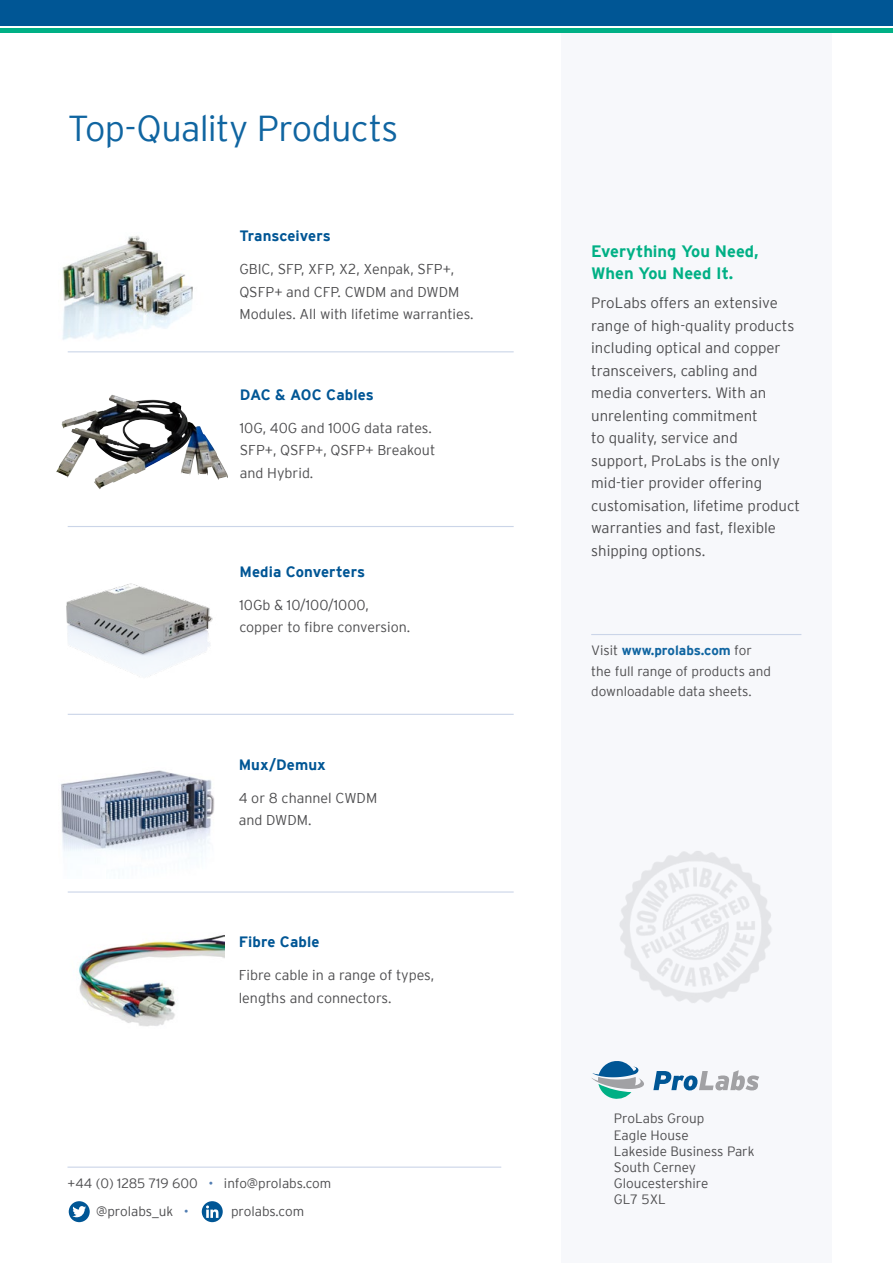
<style>
.page{position:relative;width:893px;height:1263px;background:#fff}
.page>*{position:absolute;margin:0;border:0;box-sizing:border-box;transform-origin:0 0}
.t1{font:300 36px "Interstate";letter-spacing:-.02em;color:#1065a1}
.t2{font:700 16.5px/22.5px "Interstate";color:#00b085}
.t3{font:300 15px/22.5px "Interstate";color:#4d4d4f}
.t4{font:700 15px "Interstate";letter-spacing:.005em;color:#005695}
.t5{font:300 14.25px/22.5px "Interstate";color:#4d4d4f}
.t6{font:300 13.5px/16.2px "Interstate";color:#4d4d4f}
.s1{color:#517db2}
.s2{font-weight:700;color:#1065a1}
</style>
<div class="page">
<div style="left:69px;top:1201px;width:21px;height:21px;background:#005695;border-radius:50%"></div>
<svg style="left:72px;top:1206px;width:14px;height:11px"></svg>
<div style="left:202px;top:1201px;width:21px;height:21px;background:#005695;border-radius:50%"></div>
<svg style="left:206px;top:1205px;width:12px;height:13px"></svg>
<div style="left:561px;top:30px;width:270px;height:1233px;background:#f5f6fa"></div>
<div style="left:0;top:0;width:893px;height:26px;background:#005695"></div>
<div style="left:0;top:28px;width:893px;height:5px;background:#00b085"></div>
<svg style="left:592px;top:1061px;width:52px;height:38px"></svg>
<svg style="left:653px;top:1070px;width:106px;height:20px"></svg>
<hr style="left:68px;top:1166px;width:433px;height:2px;background:#cbd5e8">
<img style="left:78px;top:935px;width:147px;height:92px">
<hr style="left:591px;top:634px;width:210px;height:1px;background:#cbd5e8">
<hr style="left:68px;top:351px;width:446px;height:1px;background:#cbd5e8">
<hr style="left:68px;top:526px;width:446px;height:1px;background:#cbd5e8">
<hr style="left:68px;top:891px;width:446px;height:1px;background:#cbd5e8">
<hr style="left:68px;top:714px;width:446px;height:1px;background:#cbd5e8">
<img style="left:62px;top:235px;width:131px;height:105px">
<img style="left:61px;top:770px;width:154px;height:87px">
<img style="left:66px;top:583px;width:147px;height:94px">
<img style="left:56px;top:395px;width:71px;height:83px">
<h1 class="t1" style="left:68px;top:108px;width:332px">Top-Quality Products</h1>
<p class="t4" style="left:239px;top:227px;width:93px">Transceivers</p>
<p class="t5" style="left:239px;top:258px;width:236px">GBIC, SFP, XFP, X2, Xenpak, SFP+,<br>QSFP+ and CFP. CWDM and DWDM<br>Modules. All with lifetime warranties.</p>
<p class="t4" style="left:240px;top:386px;width:135px">DAC &amp; AOC Cables</p>
<p class="t5" style="left:240px;top:416px;width:197px">10G, 40G and 100G data rates.<br>SFP+, QSFP+, QSFP+ Breakout and Hybrid.</p>
<p class="t4" style="left:239px;top:563px;width:127px">Media Converters</p>
<p class="t5" style="left:239px;top:593px;width:172px">10Gb &amp; 10/100/1000, copper to fibre conversion.</p>
<p class="t4" style="left:239px;top:756px;width:89px">Mux/Demux</p>
<p class="t5" style="left:239px;top:786px;width:140px">4 or 8 channel CWDM and DWDM.</p>
<p class="t4" style="left:239px;top:933px;width:82px">Fibre Cable</p>
<p class="t5" style="left:239px;top:964px;width:197px">Fibre cable in a range of types, lengths and connectors.</p>
<p class="t6" style="left:96px;top:1169px;width:237px;line-height:27.9px;text-indent:-29px">+44 (0) 1285 719 600 <span class="s1">•</span> info@prolabs.com @prolabs_uk <span class="s1">•</span></p>
<p class="t6" style="left:231px;top:1202px;width:75px">prolabs.com</p>
<p class="t2" style="left:591px;top:239px;width:169px">Everything You Need,<br>When You Need It.</p>
<p class="t3" style="left:591px;top:292px;width:210px">ProLabs offers an extensive range of high-quality products including optical and copper transceivers, cabling and media converters. With an unrelenting commitment<br>to quality, service and<br>support, ProLabs is the only mid-tier provider offering customisation, lifetime product warranties and fast, flexible shipping options.</p>
<p class="t6" style="left:591px;top:640px;width:181px;line-height:20.2px">Visit <span class="s2">www.prolabs.com</span> for the full range of products and downloadable data sheets.</p>
<p class="t6" style="left:614px;top:1110px;width:142px">ProLabs Group<br>Eagle House<br>Lakeside Business Park<br>South Cerney<br>Gloucestershire<br>GL7 5XL</p>
</div>
